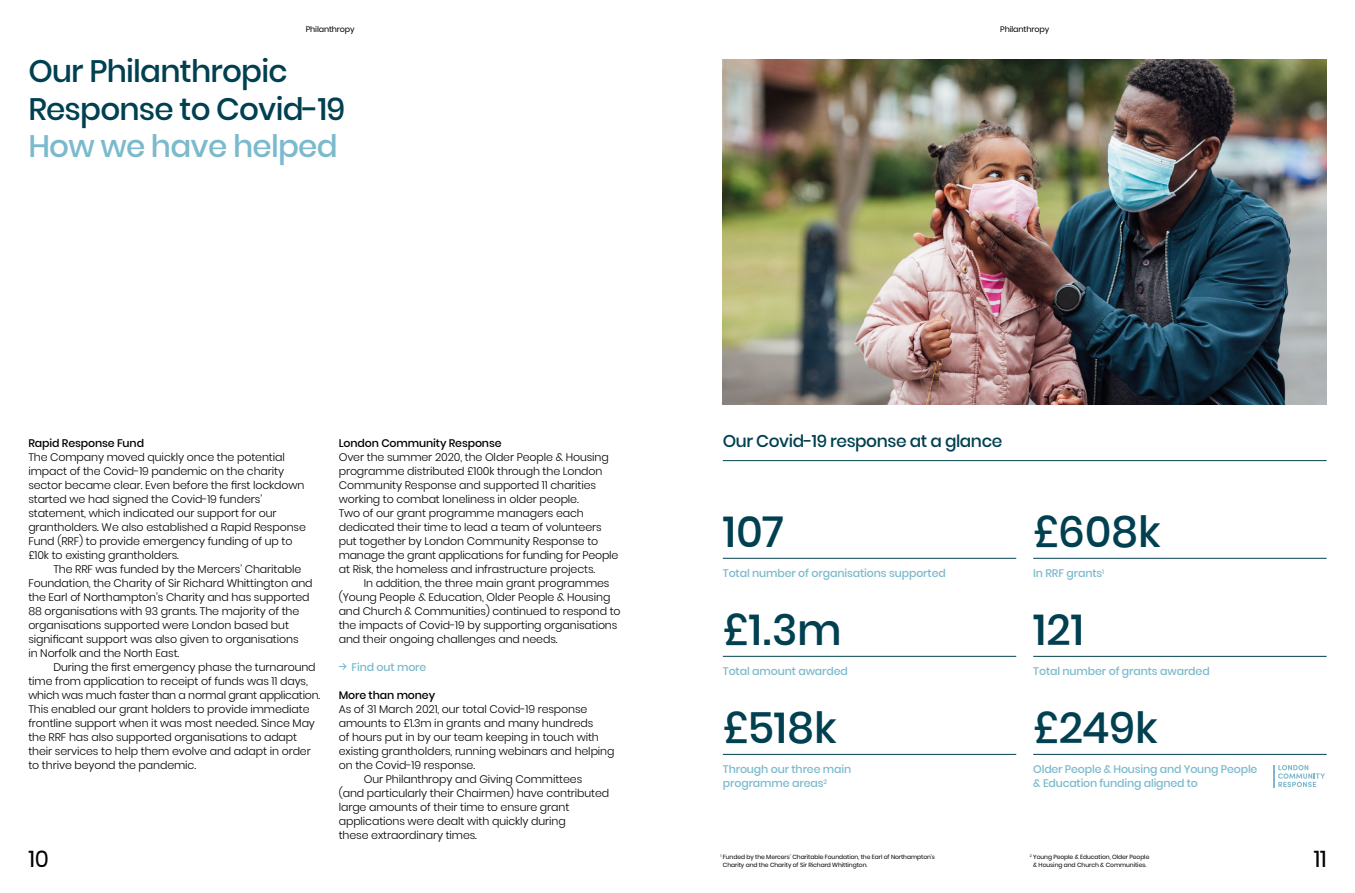
<style>
.page{position:relative;width:1355px;height:893px;background:#fff}
.page>*{position:absolute;margin:0;border:0;box-sizing:border-box;transform-origin:0 0}
.t1{font:500 43px "Poppins";letter-spacing:-.005em;color:#004050}
.t2{font:500 31px/37.3px "Poppins";letter-spacing:-.025em;color:#004050}
.t3{font:500 31px "Poppins";letter-spacing:-.025em;color:#7bbacc}
.t4{font:23px "Poppins";color:#000}
.t5{font:500 17px "Poppins";letter-spacing:-.025em;color:#004050}
.t6{font:300 11px/14px "Poppins";letter-spacing:-.01em;color:#000}
.t7{font:500 11px/14px "Poppins";letter-spacing:-.01em;color:#7bbacc}
.t8{font:500 11px "Poppins";letter-spacing:-.01em;color:#000}
.t9{font:8px "Poppins";letter-spacing:-.015em;color:#000}
.t10{font:6px/7.2px "Poppins";letter-spacing:-.01em;color:#000}
</style>
<div class="page">
<hr style="left:723px;top:656px;width:293px;height:1px;background:#004050">
<hr style="left:1033px;top:558px;width:294px;height:1px;background:#004050">
<hr style="left:1033px;top:656px;width:294px;height:1px;background:#004050">
<hr style="left:723px;top:558px;width:293px;height:1px;background:#004050">
<hr style="left:723px;top:460px;width:604px;height:1px;background:#004050">
<img style="left:723px;top:59px;width:604px;height:345px">
<hr style="left:1033px;top:754px;width:294px;height:1px;background:#004050">
<svg style="left:1273px;top:765px;width:52px;height:22px"></svg>
<hr style="left:723px;top:754px;width:293px;height:1px;background:#004050">
<svg style="left:339px;top:663px;width:8px;height:7px"></svg>
<p class="t9" style="left:306px;top:25px;width:50px">Philanthropy</p>
<p class="t9" style="left:1000px;top:25px;width:50px">Philanthropy</p>
<h2 class="t2" style="left:28px;top:53px;width:318px">Our Philanthropic<br>Response to Covid-19</h2>
<h2 class="t3" style="left:28px;top:128px;width:311px">How we have helped</h2>
<p class="t8" style="left:28px;top:436px;width:117px">Rapid Response Fund</p>
<p class="t6" style="left:28px;top:450px;width:279px">The Company moved quickly once the potential impact of the Covid-19 pandemic on the charity sector became clear. Even before the first lockdown started we had signed the Covid-19 funders’ statement, which indicated our support for our grantholders. We also established a Rapid Response Fund (RRF) to provide emergency funding of up to £10k to existing grantholders.</p>
<p class="t6" style="left:28px;top:562px;width:286px;text-indent:25px">The RRF was funded by the Mercers’ Charitable Foundation, the Charity of Sir Richard Whittington and the Earl of Northampton’s Charity and has supported 88 organisations with 93 grants. The majority of the organisations supported were London based but significant support was also given to organisations<br>in Norfolk and the North East.</p>
<p class="t6" style="left:28px;top:660px;width:293px;text-indent:25px">During the first emergency phase the turnaround time from application to receipt of funds was 11 days, which was much faster than a normal grant application.<br>This enabled our grant holders to provide immediate frontline support when it was most needed. Since May the RRF has also supported organisations to adapt their services to help them evolve and adapt in order to thrive beyond the pandemic.</p>
<p class="t8" style="left:339px;top:436px;width:164px">London Community Response</p>
<p class="t6" style="left:339px;top:450px;width:281px">Over the summer 2020, the Older People &amp; Housing programme distributed £100k through the London Community Response and supported 11 charities working to combat loneliness in older people.<br>Two of our grant programme managers each dedicated their time to lead a team of volunteers put together by London Community Response to manage the grant applications for funding for People at Risk, the homeless and infrastructure projects.</p>
<p class="t6" style="left:339px;top:576px;width:283px;text-indent:25px">In addition, the three main grant programmes (Young People &amp; Education, Older People &amp; Housing and Church &amp; Communities) continued to respond to the impacts of Covid-19 by supporting organisations and their ongoing challenges and needs.</p>
<p class="t7" style="left:351px;top:660px;width:76px">Find out more</p>
<p class="t8" style="left:339px;top:688px;width:98px">More than money</p>
<p class="t6" style="left:339px;top:702px;width:250px">As of 31 March 2021, our total Covid-19 response</p>
<p class="t6" style="left:339px;top:716px;width:256px">amounts to £1.3m in grants and many hundreds</p>
<p class="t6" style="left:339px;top:730px;width:262px">of hours put in by our team keeping in touch with</p>
<p class="t6" style="left:339px;top:744px;width:277px">existing grantholders, running webinars and helping</p>
<p class="t6" style="left:339px;top:758px;width:138px">on the Covid-19 response.</p>
<p class="t6" style="left:364px;top:772px;width:220px">Our Philanthropy and Giving Committees</p>
<p class="t6" style="left:339px;top:786px;width:272px">(and particularly their Chairmen) have contributed</p>
<p class="t6" style="left:339px;top:800px;width:232px">large amounts of their time to ensure grant</p>
<p class="t6" style="left:339px;top:814px;width:229px">applications were dealt with quickly during</p>
<p class="t6" style="left:339px;top:828px;width:140px">these extraordinary times.</p>
<h3 class="t5" style="left:723px;top:431px;width:281px">Our Covid-19 response at a glance</h3>
<h1 class="t1" style="left:723px;top:507px;width:63px">107</h1>
<h1 class="t1" style="left:1033px;top:507px;width:129px">£608k</h1>
<p class="t7" style="left:723px;top:566px;width:225px">Total number of organisations supported</p>
<p class="t7" style="left:1033px;top:566px;width:72px">In RRF grants<sup>1</sup></p>
<h1 class="t1" style="left:723px;top:605px;width:121px">£1.3m</h1>
<h1 class="t1" style="left:1033px;top:605px;width:52px">121</h1>
<p class="t7" style="left:723px;top:664px;width:127px">Total amount awarded</p>
<p class="t7" style="left:1033px;top:664px;width:178px">Total number of grants awarded</p>
<h1 class="t1" style="left:723px;top:703px;width:115px">£518k</h1>
<h1 class="t1" style="left:1033px;top:703px;width:126px">£249k</h1>
<p class="t7" style="left:723px;top:762px;width:130px">Through our three main programme areas<sup>2</sup></p>
<p class="t7" style="left:1033px;top:762px;width:226px">Older People &amp; Housing and Young People &amp; Education funding aligned to</p>
<h3 class="t4" style="left:28px;top:845px;width:22px">10</h3>
<h3 class="t4" style="left:1314px;top:845px;width:14px">11</h3>
<p class="t10" style="left:723px;top:854px;width:214px;text-indent:-3px"><sup>1</sup> Funded by the Mercers’ Charitable Foundation, the Earl of Northampton’s<br>Charity and the Charity of Sir Richard Whittington.</p>
<p class="t10" style="left:1030px;top:854px;width:121px;text-align:center"><sup>2</sup> Young People &amp; Education, Older People &amp; Housing and Church &amp; Communities.</p>
</div>
